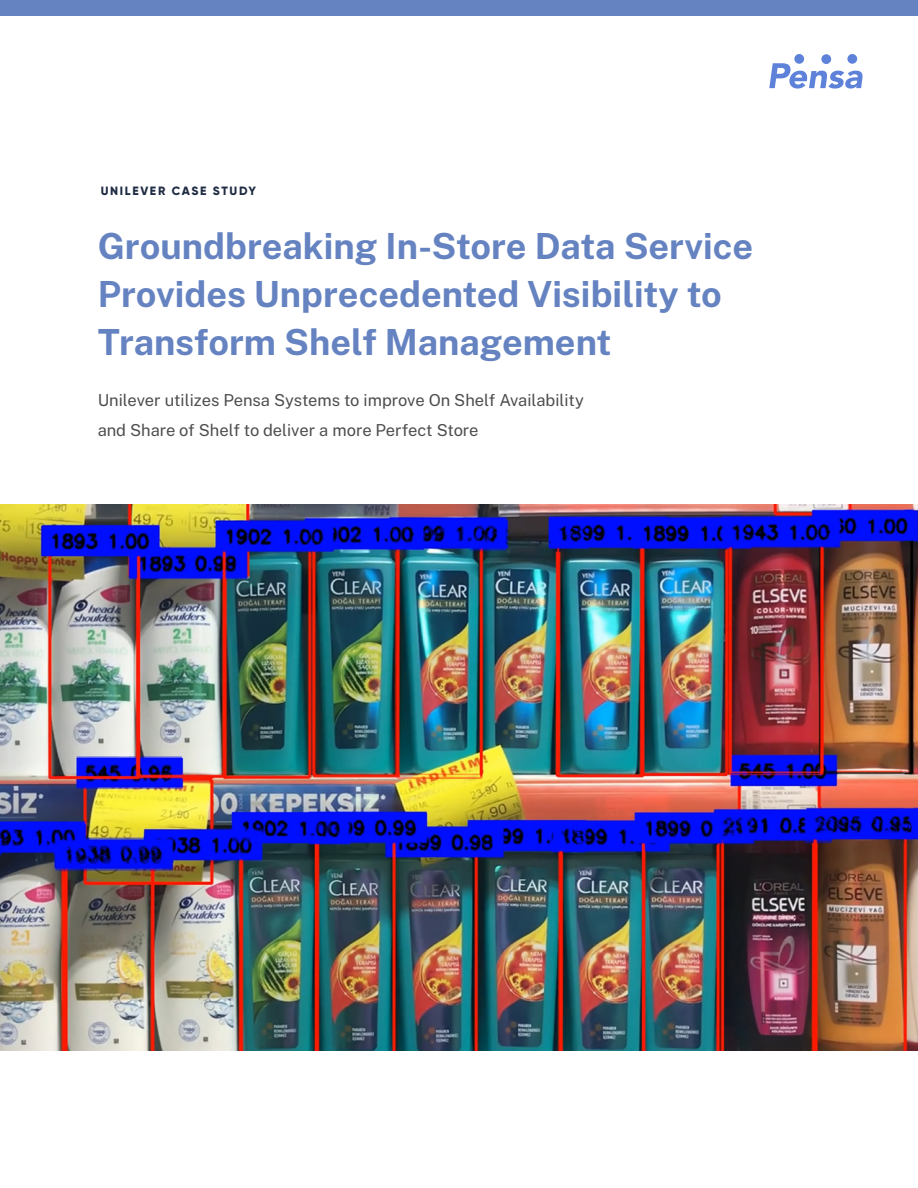
<style>
.page{position:relative;width:918px;height:1188px;background:#fff}
.page>*{position:absolute;margin:0;border:0;box-sizing:border-box;transform-origin:0 0}
.t1{font:700 36px/48px "Public Sans";color:#6582c1}
.t2{font:16.5px/30px "Public Sans";color:#4d4d4f}
.t3{font:800 12px "Gilroy";letter-spacing:.14em;color:#202c44}
</style>
<div class="page">
<img style="left:0;top:504px;width:918px;height:547px">
<div style="left:0;top:0;width:918px;height:16px;background:#6582c1"></div>
<svg style="left:769px;top:63px;width:94px;height:26px"></svg>
<div style="left:794px;top:54px;width:10px;height:10px;background:#5e82d9;border-radius:50%"></div>
<div style="left:821px;top:54px;width:10px;height:10px;background:#5e82d9;border-radius:50%"></div>
<div style="left:847px;top:54px;width:10px;height:10px;background:#5e82d9;border-radius:50%"></div>
<h1 class="t3" style="left:101px;top:183px;width:157px">UNILEVER CASE STUDY</h1>
<h1 class="t1" style="left:98px;top:219px;width:657px">Groundbreaking In-Store Data Service<br>Provides Unprecedented Visibility to<br>Transform Shelf Management</h1>
<h3 class="t2" style="left:98px;top:384px;width:488px">Unilever utilizes Pensa Systems to improve On Shelf Availability and Share of Shelf to deliver a more Perfect Store</h3>
</div>
